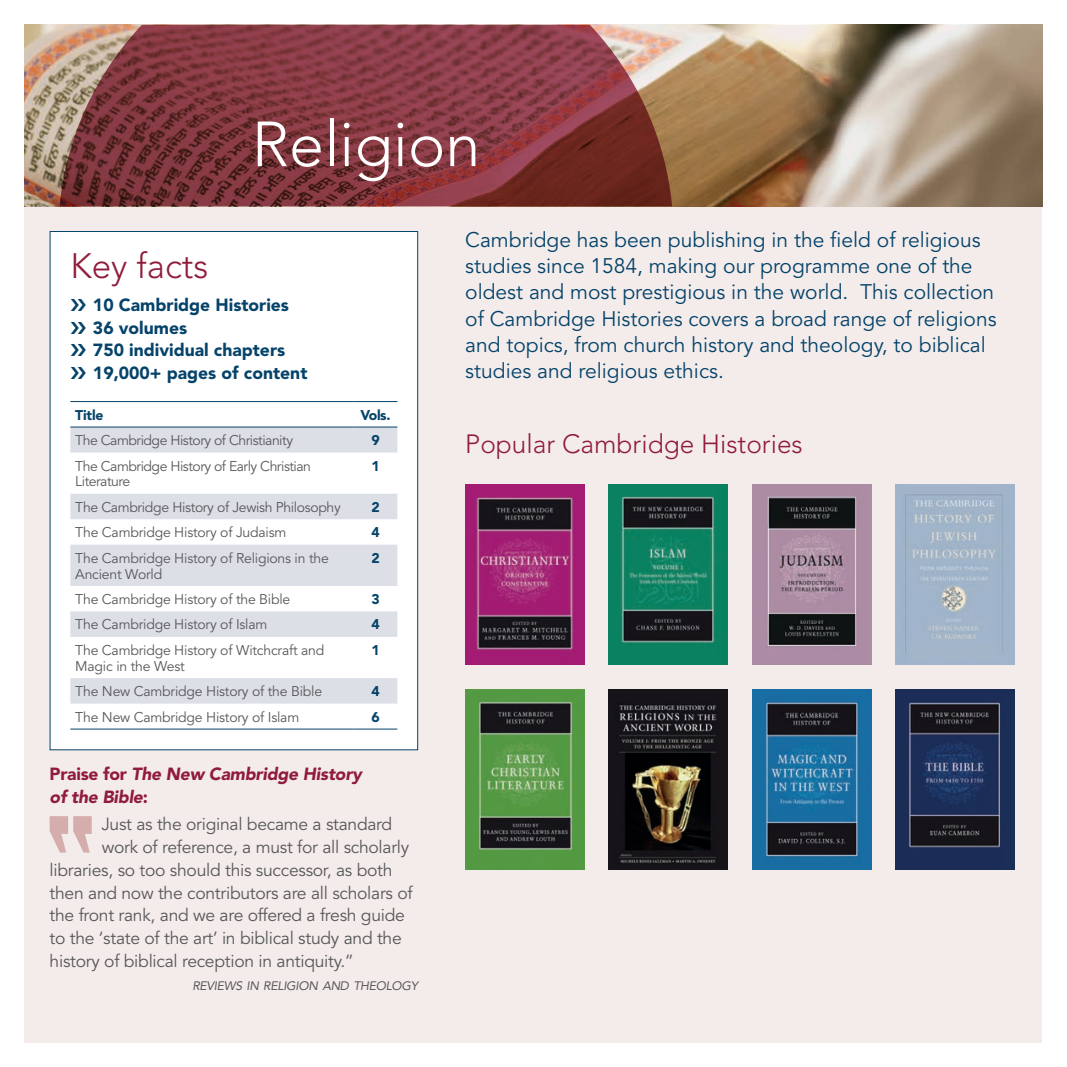
<style>
.page{position:relative;width:1067px;height:1067px;background:#fff}
.page>*{position:absolute;margin:0;border:0;box-sizing:border-box;transform-origin:0 0}
.t1{font:300 63px "Avenir LT Std";color:#fff}
.t2{font:300 35px "Avenir LT Std";color:#901c3b}
.t3{font:300 26.25px "Avenir LT Std";color:#901c3b}
.t4{font:21px/26.2px "Avenir LT Std";color:#05436a}
.t5{font:17.5px "Avenir LT Std";letter-spacing:-.015em;color:#57585a}
.t6{font:900 17.5px/22.8px "Avenir LT Std";color:#05436a}
.t7{font:italic 900 17.5px/22.8px "Avenir LT Std";letter-spacing:-.015em;color:#901c3b}
.t8{font:14px/15.8px "Avenir LT Std";letter-spacing:-.015em;color:#57585a}
.t9{font:14px/15.8px "Avenir LT Std";letter-spacing:-.035em;color:#57585a}
.t10{font:900 14px "Avenir LT Std";letter-spacing:-.015em;color:#05436a}
.t11{font:italic 12.25px "Avenir LT Std";letter-spacing:-.02em;color:#57585a}
.s1{font-style:normal}
</style>
<div class="page">
<div style="left:25px;top:25px;width:1017px;height:1017px;background:#f4eceb"></div>
<img style="left:25px;top:25px;width:1017px;height:181px">
<svg style="left:60px;top:25px;width:612px;height:181px;background:#864145"></svg>
<div style="left:50px;top:231px;width:367px;height:518px;background:#fff"></div>
<svg style="left:70px;top:427px;width:327px;height:276px;fill:#dee0e8"></svg>
<hr style="left:70px;top:401px;width:283px;height:1px;background:#05436a">
<hr style="left:353px;top:401px;width:44px;height:1px;background:#05436a">
<hr style="left:70px;top:426px;width:283px;height:1px;background:#05436a">
<hr style="left:353px;top:426px;width:44px;height:1px;background:#05436a">
<hr style="left:70px;top:728px;width:283px;height:1px;background:#05436a">
<hr style="left:353px;top:728px;width:44px;height:1px;background:#05436a">
<img style="left:465px;top:484px;width:119px;height:180px">
<img style="left:609px;top:484px;width:118px;height:180px">
<img style="left:752px;top:484px;width:119px;height:180px">
<img style="left:896px;top:484px;width:118px;height:180px">
<img style="left:465px;top:689px;width:119px;height:180px">
<img style="left:609px;top:689px;width:118px;height:180px">
<img style="left:752px;top:689px;width:119px;height:180px">
<img style="left:896px;top:689px;width:118px;height:180px">
<svg style="left:50px;top:816px;width:42px;height:36px"></svg>
<h1 class="t1" style="left:252px;top:107px;width:230px">Religion</h1>
<h2 class="t2" style="left:70px;top:246px;width:140px">Key facts</h2>
<p class="t6" style="left:93px;top:293px;width:216px">10 Cambridge Histories<br>36 volumes<br>750 individual chapters<br>19,000+ pages of content</p>
<p class="t10" style="left:75px;top:406px;width:30px">Title</p>
<p class="t10" style="left:360px;top:406px;width:32px">Vols.</p>
<p class="t9" style="left:75px;top:433px;width:219px">The Cambridge History of Christianity</p>
<p class="t10" style="left:371px;top:432px;width:10px">9</p>
<p class="t9" style="left:75px;top:458px;width:237px">The Cambridge History of Early Christian<br>Literature</p>
<p class="t10" style="left:371px;top:457px;width:10px">1</p>
<p class="t8" style="left:75px;top:499px;width:267px">The Cambridge History of Jewish Philosophy</p>
<p class="t10" style="left:371px;top:498px;width:10px">2</p>
<p class="t8" style="left:75px;top:525px;width:212px">The Cambridge History of Judaism</p>
<p class="t10" style="left:371px;top:524px;width:10px">4</p>
<p class="t8" style="left:75px;top:550px;width:255px">The Cambridge History of Religions in the<br>Ancient World</p>
<p class="t10" style="left:371px;top:549px;width:10px">2</p>
<p class="t8" style="left:75px;top:591px;width:216px">The Cambridge History of the Bible</p>
<p class="t10" style="left:371px;top:590px;width:10px">3</p>
<p class="t8" style="left:75px;top:617px;width:194px">The Cambridge History of Islam</p>
<p class="t10" style="left:371px;top:616px;width:10px">4</p>
<p class="t8" style="left:75px;top:642px;width:250px">The Cambridge History of Witchcraft and<br>Magic in the West</p>
<p class="t10" style="left:371px;top:641px;width:10px">1</p>
<p class="t8" style="left:75px;top:684px;width:248px">The New Cambridge History of the Bible</p>
<p class="t10" style="left:371px;top:683px;width:10px">4</p>
<p class="t8" style="left:75px;top:709px;width:225px">The New Cambridge History of Islam</p>
<p class="t10" style="left:371px;top:708px;width:10px">6</p>
<p class="t7" style="left:50px;top:762px;width:314px"><span class="s1">Praise for</span> The New Cambridge History of the Bible<span class="s1">:</span></p>
<p class="t5" style="left:101px;top:814px;width:292px">Just as the original became a standard</p>
<p class="t5" style="left:102px;top:837px;width:309px">work of reference, a must for all scholarly</p>
<p class="t5" style="left:50px;top:859px;width:344px">libraries, so too should this successor, as both</p>
<p class="t5" style="left:50px;top:882px;width:364px">then and now the contributors are all scholars of</p>
<p class="t5" style="left:50px;top:905px;width:357px">the front rank, and we are offered a fresh guide</p>
<p class="t5" style="left:50px;top:928px;width:354px">to the ‘state of the art’ in biblical study and the</p>
<p class="t5" style="left:50px;top:950px;width:306px">history of biblical reception in antiquity.”</p>
<p class="t11" style="left:192px;top:978px;width:227px">REVIEWS IN RELIGION AND THEOLOGY</p>
<p class="t4" style="left:465px;top:227px;width:533px">Cambridge has been publishing in the field of religious studies since 1584, making our programme one of the oldest and most prestigious in the world. This collection of Cambridge Histories covers a broad range of religions and topics, from church history and theology, to biblical studies and religious ethics.</p>
<h3 class="t3" style="left:465px;top:428px;width:339px">Popular Cambridge Histories</h3>
</div>
